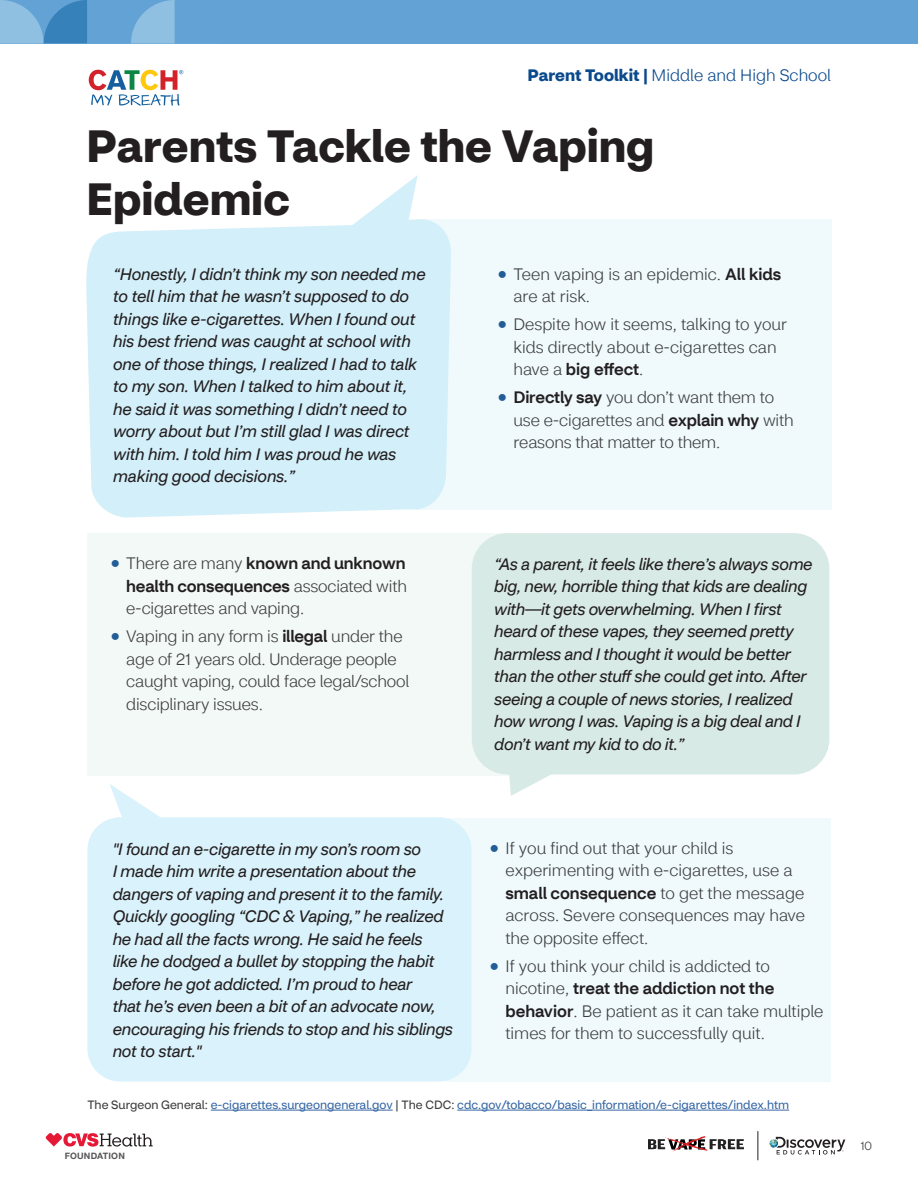
<style>
.page{position:relative;width:918px;height:1188px;background:#fff}
.page>*{position:absolute;margin:0;border:0;box-sizing:border-box;transform-origin:0 0}
.Main_Headline{font:700 45px/52.5px "CVS Health Sans";color:#231f20}
.Speech_bubble_text{font:italic 16.5px/22.5px "CVS Health Sans";letter-spacing:-.015em;color:#231f20}
.t1{font:300 16.5px/22.5px "CVS Health Sans";color:#3e3e3f}
.t2{font:300 16.5px "CVS Health Sans";color:#0a4a8c}
.Body{font:12px "CVS Health Sans";color:#3667a4}
.t3{font:300 12px "CVS Health Sans";color:#3e3e3f}
.t4{font:700 8.85px "Helvetica Neue";letter-spacing:.025em;color:#57585a}
.s1{font-weight:700}
.s2{font-family:"Helvetica Neue";color:#225d97}
.s3{font-weight:500;color:#231f20}
.s4{color:#3e3e3f}
</style>
<div class="page">
<svg style="left:46px;top:1133px;width:107px;height:14px"></svg>
<div style="left:0;top:0;width:918px;height:44px;background:#62a2d4"></div>
<svg style="left:0;top:0;width:175px;height:44px"></svg>
<svg style="left:89px;top:70px;width:94px;height:36px"></svg>
<svg style="left:769px;top:1137px;width:76px;height:18px"></svg>
<svg style="left:758px;top:1131px;width:1px;height:29px"></svg>
<img style="left:649px;top:1139px;width:94px;height:11px">
<svg style="left:659px;top:1136px;width:50px;height:16px"></svg>
<div style="left:407px;top:220px;width:424px;height:290px;background:#f0fafd"></div>
<div style="left:88px;top:533px;width:456px;height:243px;background:#f3f9f7"></div>
<svg style="left:472px;top:533px;width:357px;height:263px;fill:#d8eae5"></svg>
<svg style="left:86px;top:175px;width:365px;height:343px;fill:#d3effa"></svg>
<hr style="left:211px;top:1110px;width:182px;height:1px;background:#3667a4">
<hr style="left:457px;top:1110px;width:332px;height:1px;background:#3667a4">
<div style="left:447px;top:818px;width:384px;height:264px;background:#f0fafd"></div>
<svg style="left:87px;top:784px;width:385px;height:298px;fill:#daf2fb"></svg>
<p class="t2" style="left:528px;top:65px;width:305px"><span class="s1">Parent Toolkit |</span> Middle and High School</p>
<p class="Main_Headline" style="left:86px;top:120px;width:569px">Parents Tackle the Vaping<br>Epidemic</p>
<p class="Speech_bubble_text" style="left:113px;top:263px;width:314px">“Honestly, I didn’t think my son needed me to tell him that he wasn’t supposed to do things like e-cigarettes. When I found out his best friend was caught at school with one of those things, I realized I had to talk to my son. When I talked to him about it, he said it was something I didn’t need to worry about but I’m still glad I was direct with him. I told him I was proud he was making good decisions.”</p>
<p class="t1" style="left:126px;top:552px;width:282px;text-align:justify;text-indent:-16px"><span class="s2">●</span> There are many <span class="s3">known and unknown health consequences</span> associated with e-cigarettes and vaping.</p>
<p class="t1" style="left:126px;top:625px;width:284px;text-indent:-16px"><span class="s2">●</span> Vaping in any form is <span class="s3">illegal</span> under the age of 21 years old. Underage people caught vaping, could face legal/school disciplinary issues.</p>
<p class="t1" style="left:513px;top:263px;width:269px;text-indent:-16px"><span class="s2">●</span> Teen vaping is an epidemic. <span class="s3">All kids </span>are at risk.</p>
<p class="t1" style="left:513px;top:313px;width:275px;text-indent:-16px"><span class="s2">●</span> Despite how it seems, talking to your kids directly about e-cigarettes can have a <span class="s3">big effect</span>.</p>
<p class="t1" style="left:513px;top:386px;width:282px;text-indent:-16px"><span class="s2">●</span> <span class="s3">Directly say</span> you don’t want them to use e-cigarettes and <span class="s3">explain why</span> with reasons that matter to them.</p>
<p class="Speech_bubble_text" style="left:494px;top:553px;width:320px">“As a parent, it feels like there’s always some big, new, horrible thing that kids are dealing with—it gets overwhelming. When I first heard of these vapes, they seemed pretty harmless and I thought it would be better than the other stuff she could get into. After seeing a couple of news stories, I realized how wrong I was. Vaping is a big deal and I don’t want my kid to do it.”</p>
<p class="Speech_bubble_text" style="left:113px;top:838px;width:342px">"I found an e-cigarette in my son’s room so<br>I made him write a presentation about the dangers of vaping and present it to the family.<br>Quickly googling “CDC &amp; Vaping,” he realized he had all the facts wrong. He said he feels<br>like he dodged a bullet by stopping the habit before he got addicted. I’m proud to hear<br>that he’s even been a bit of an advocate now, encouraging his friends to stop and his siblings not to start."</p>
<p class="t1" style="left:505px;top:837px;width:301px;text-indent:-16px"><span class="s2">●</span> If you find out that your child is experimenting with e-cigarettes, use a <span class="s3">small consequence</span> to get the message across. Severe consequences may have the opposite effect.</p>
<p class="t1" style="left:505px;top:955px;width:319px;text-indent:-16px"><span class="s2">●</span> If you think your child is addicted to nicotine, <span class="s3">treat the addiction not the behavior</span>. Be patient as it can take multiple times for them to successfully quit.</p>
<p class="Body" style="left:87px;top:1097px;width:703px"><span class="s4">The Surgeon General:</span> e-cigarettes.surgeongeneral.gov <span class="s4">| The CDC:</span> cdc.gov/tobacco/basic_information/e-cigarettes/index.htm</p>
<p class="t4" style="left:65px;top:1149px;width:62px">FOUNDATION</p>
<p class="t3" style="left:860px;top:1139px;width:13px">10</p>
</div>
